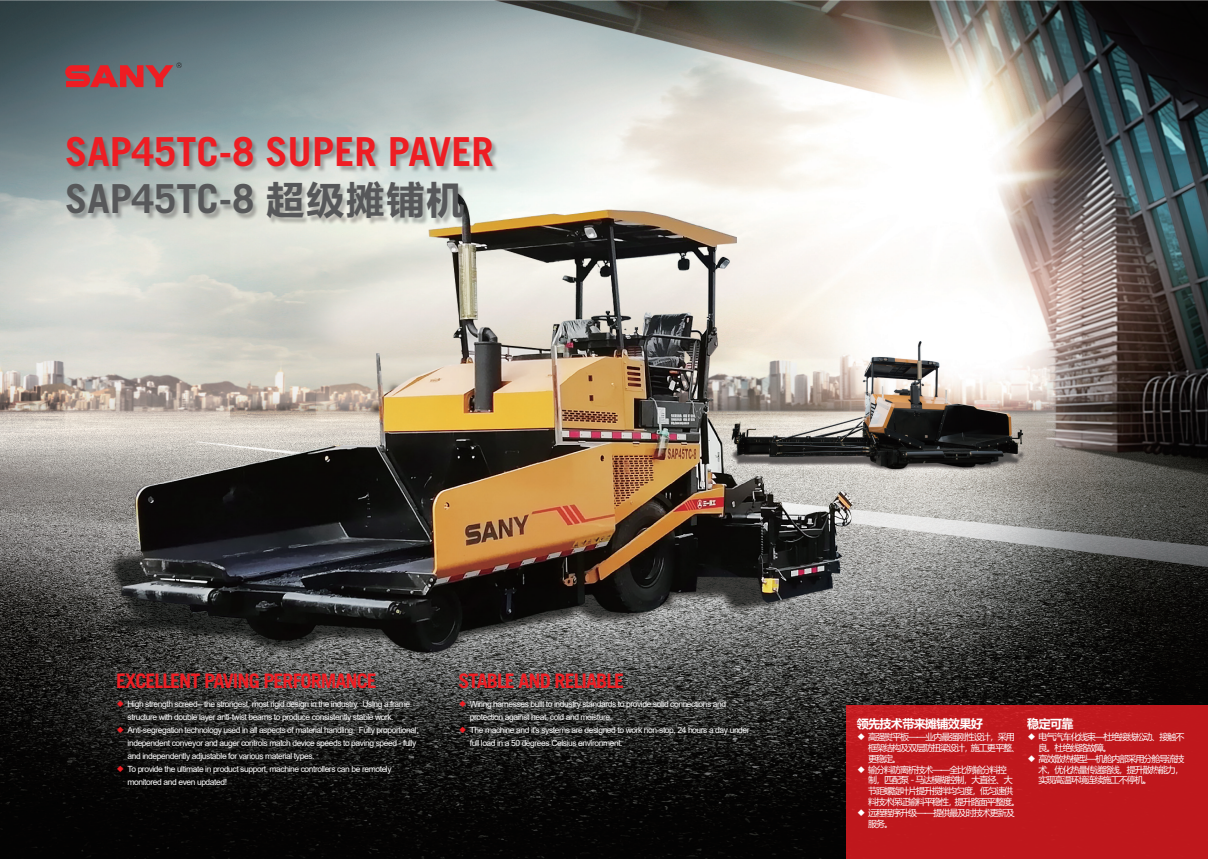
<style>
.page{position:relative;width:1208px;height:859px;background:#fff}
.page>*{position:absolute;margin:0;border:0;box-sizing:border-box;transform-origin:0 0}
.t1{font:700 40px "Trade Gothic LT Std";color:#ee1d23}
.t2{font:700 40px "Trade Gothic LT Std";color:#57585a}
.t3{font:700 20px "Trade Gothic LT Std";letter-spacing:-.05em;color:#ee1d23}
.t4{font:700 12px "Microsoft Ya Hei";letter-spacing:-.05em;color:#fff}
.t5{font:9px/10.8px "Microsoft Ya Hei";letter-spacing:-.11em;color:#fff}
.t6{font:8.5px/13px "Arial";letter-spacing:-.05em;color:#fff}
.s1{font-family:"FZLTCHK GBK1 0";font-weight:400}
.s2{font-family:"FZLTHK GBK1 0";color:#ee1d23}
.s3{font-family:"FZLTHK GBK1 0"}
</style>
<div class="page">
<img style="left:0;top:0;width:1208px;height:859px">
<svg style="left:65px;top:62px;width:117px;height:25px;background:#a44b51"></svg>
<div style="left:846px;top:705px;width:362px;height:154px;background:#bf171c"></div>
<div style="left:68px;top:138px;width:431px;height:35px;background:#231f20;opacity:.3"></div>
<div style="left:68px;top:183px;width:403px;height:42px;background:#231f20;opacity:.3"></div>
<p class="t1" style="left:65px;top:127px;width:430px">SAP45TC-8 SUPER PAVER</p>
<p class="t2" style="left:65px;top:174px;width:402px">SAP45TC-8 <span class="s1">超级摊铺机</span></p>
<p class="t3" style="left:116px;top:669px;width:262px">EXCELLENT PAVING PERFORMANCE</p>
<p class="t3" style="left:458px;top:669px;width:167px">STABLE AND RELIABLE</p>
<p class="t6" style="left:128px;top:697px;width:284px;text-indent:-11px"><span class="s2">◆</span> High strength screed-- the strongest, most rigid design in the industry. Using a frame structure with double layer anti-twist beams to produce consistently stable work.</p>
<p class="t6" style="left:128px;top:723px;width:292px;text-indent:-11px"><span class="s2">◆</span> Anti-segregation technology used in all aspects of material handling. Fully proportional, independent conveyor and auger controls match device speeds to paving speed - fully and independently adjustable for various material types.</p>
<p class="t6" style="left:128px;top:762px;width:266px;text-indent:-11px"><span class="s2">◆</span> To provide the ultimate in product support, machine controllers can be remotely monitored and even updated!</p>
<p class="t6" style="left:470px;top:697px;width:258px;text-indent:-11px"><span class="s2">◆</span> Wiring harnesses built to industry standards to provide solid connections and protection against heat, cold and moisture.</p>
<p class="t6" style="left:470px;top:723px;width:281px;text-indent:-11px"><span class="s2">◆</span> The machine and it's systems are designed to work non-stop, 24 hours a day under full load in a 50 degrees Celsius environment.</p>
<p class="t4" style="left:856px;top:716px;width:127px">领先技术带来摊铺效果好</p>
<p class="t5" style="left:868px;top:731px;width:153px;text-indent:-11px"><span class="s3">◆</span> 高强熨平板——业内最强刚性设计，采用框架结构及双层防扭梁设计，施工更平整、更稳定。</p>
<p class="t5" style="left:868px;top:764px;width:153px;text-indent:-11px"><span class="s3">◆</span> 输分料防离析技术——全比例输分料控<br>制，匹配泵 - 马达模糊控制，大直径、大节距螺旋叶片提升搅拌均匀度，低匀速供料技术保证输料平稳性，提升路面平整度。</p>
<p class="t5" style="left:868px;top:807px;width:148px;text-indent:-11px"><span class="s3">◆</span> 远程程序升级——提供最及时技术更新及服务。</p>
<p class="t4" style="left:1027px;top:716px;width:48px">稳定可靠</p>
<p class="t5" style="left:1038px;top:731px;width:147px;text-indent:-11px"><span class="s3">◆</span> 电气汽车化线束—杜绝接线松动、接触不良。杜绝线路故障。</p>
<p class="t5" style="left:1038px;top:753px;width:147px;text-align:justify;text-indent:-11px"><span class="s3">◆</span> 高效散热模型—机舱内部采用分舱导流技术，优化热量传递路线，提升散热能力，实现高温环境连续施工不停机。</p>
</div>
